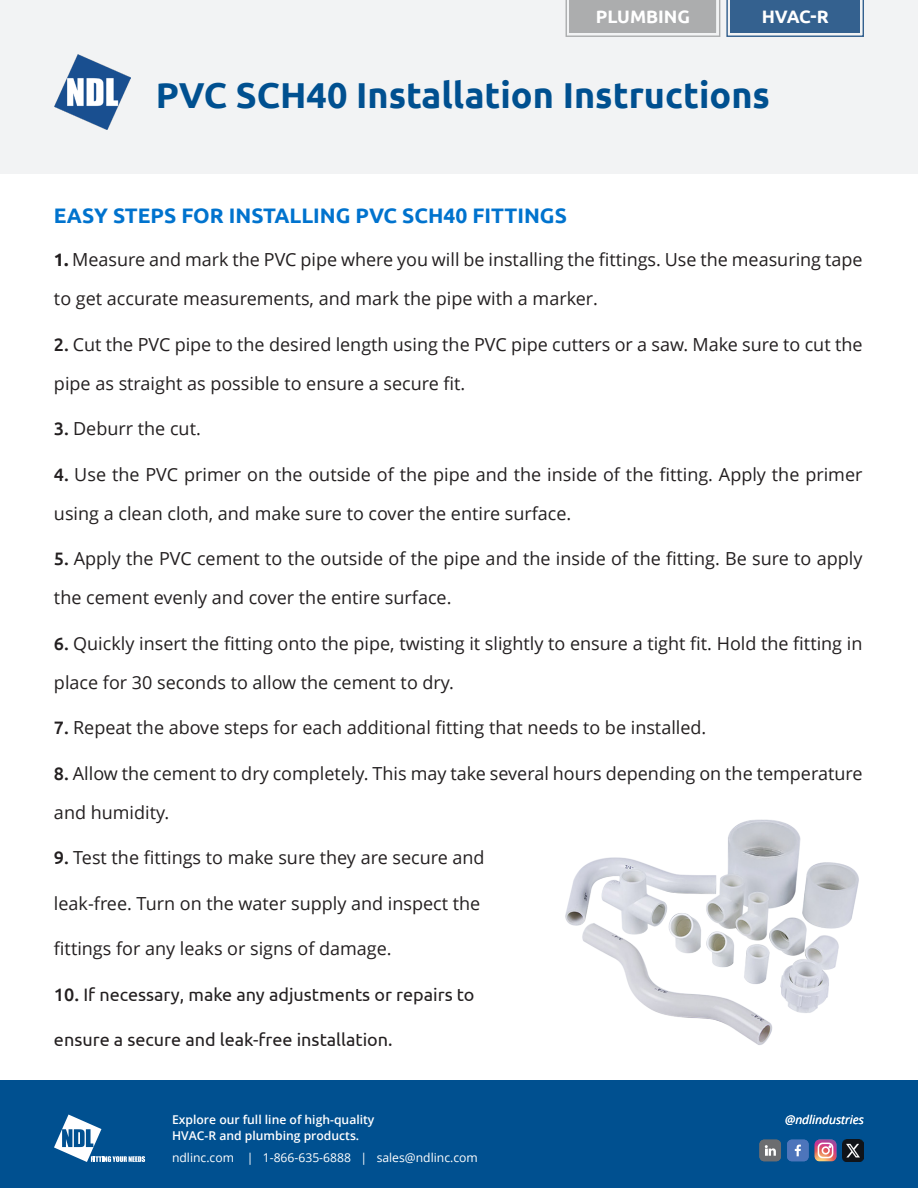
<style>
.page{position:relative;width:918px;height:1188px;background:#fff}
.page>*{position:absolute;margin:0;border:0;box-sizing:border-box;transform-origin:0 0}
.t1{font:700 36px "Ubuntu";color:#005090}
.t2{font:700 21px "Ubuntu";color:#0073ce}
.t3{font:18px/39px "Open Sans";color:#231f20}
.t4{font:18px "Ubuntu";color:#231f20}
.t5{font:700 18px "Ubuntu";color:#fff}
.t6{font:600 12.15px/15.8px "Open Sans";color:#fff}
.t7{font:12.15px "Open Sans";color:#fff}
.t8{font:italic 12px "Open Sans";color:#fff}
.s1{font-family:"Ubuntu";font-weight:700}
.s2{font-family:"Ubuntu";font-weight:500}
.s3{font-weight:500}
</style>
<div class="page">
<div style="left:0;top:0;width:918px;height:174px;background:#f2f3f4"></div>
<div style="left:0;top:1080px;width:918px;height:108px;background:#005090"></div>
<svg style="left:54px;top:1115px;width:91px;height:47px"></svg>
<img style="left:815px;top:1140px;width:21px;height:21px">
<svg style="left:565px;top:0;width:299px;height:37px;background:#8295a9"></svg>
<img style="left:54px;top:54px;width:76px;height:76px">
<div style="left:759px;top:1140px;width:22px;height:21px;background:#6c6d70;border-radius:5px"></div>
<svg style="left:765px;top:1145px;width:11px;height:11px"></svg>
<div style="left:787px;top:1140px;width:22px;height:21px;background:#4d75bb;border-radius:5px"></div>
<svg style="left:795px;top:1145px;width:6px;height:11px"></svg>
<svg style="left:818px;top:1143px;width:15px;height:15px"></svg>
<img style="left:842px;top:1140px;width:22px;height:21px">
<img style="left:565px;top:819px;width:294px;height:226px">
<p class="t5" style="left:596px;top:6px;width:96px">PLUMBING</p>
<p class="t5" style="left:762px;top:6px;width:69px">HVAC-R</p>
<p class="t1" style="left:156px;top:73px;width:616px">PVC SCH40 Installation Instructions</p>
<p class="t2" style="left:54px;top:203px;width:514px">EASY STEPS FOR INSTALLING PVC SCH40 FITTINGS</p>
<p class="t3" style="left:54px;top:241px;width:810px"><span class="s1">1.</span> Measure and mark the PVC pipe where you will be installing the fittings. Use the measuring tape to get accurate measurements, and mark the pipe with a marker.</p>
<p class="t3" style="left:54px;top:325px;width:810px"><span class="s2">2.</span> Cut the PVC pipe to the desired length using the PVC pipe cutters or a saw. Make sure to cut the pipe as straight as possible to ensure a secure fit.</p>
<p class="t3" style="left:54px;top:410px;width:148px"><span class="s2">3.</span> Deburr the cut.</p>
<p class="t3" style="left:54px;top:455px;width:810px"><span class="s2">4.</span> Use the PVC primer on the outside of the pipe and the inside of the fitting. Apply the primer using a clean cloth, and make sure to cover the entire surface.</p>
<p class="t3" style="left:54px;top:540px;width:810px"><span class="s2">5.</span> Apply the PVC cement to the outside of the pipe and the inside of the fitting. Be sure to apply the cement evenly and cover the entire surface.</p>
<p class="t3" style="left:54px;top:624px;width:810px"><span class="s2">6.</span> Quickly insert the fitting onto the pipe, twisting it slightly to ensure a tight fit. Hold the fitting in place for 30 seconds to allow the cement to dry.</p>
<p class="t3" style="left:54px;top:708px;width:654px"><span class="s2">7.</span> Repeat the above steps for each additional fitting that needs to be installed.</p>
<p class="t3" style="left:54px;top:754px;width:810px"><span class="s2">8.</span> Allow the cement to dry completely. This may take several hours depending on the temperature and humidity.</p>
<p class="t3" style="left:54px;top:838px;width:432px"><span class="s2">9.</span> Test the fittings to make sure they are secure and</p>
<p class="t3" style="left:54px;top:884px;width:428px">leak-free. Turn on the water supply and inspect the</p>
<p class="t3" style="left:54px;top:929px;width:339px">fittings for any leaks or signs of damage.</p>
<p class="t4" style="left:54px;top:983px;width:422px"><span class="s3">10.</span> If necessary, make any adjustments or repairs to</p>
<p class="t4" style="left:54px;top:1029px;width:340px">ensure a secure and leak-free installation.</p>
<p class="t6" style="left:172px;top:1111px;width:204px">Explore our full line of high-quality<br>HVAC-R and plumbing products.</p>
<p class="t7" style="left:172px;top:1151px;width:307px">ndlinc.com | 1-866-635-6888 | sales@ndlinc.com</p>
<p class="t8" style="left:785px;top:1111px;width:80px">@ndlindustries</p>
</div>
